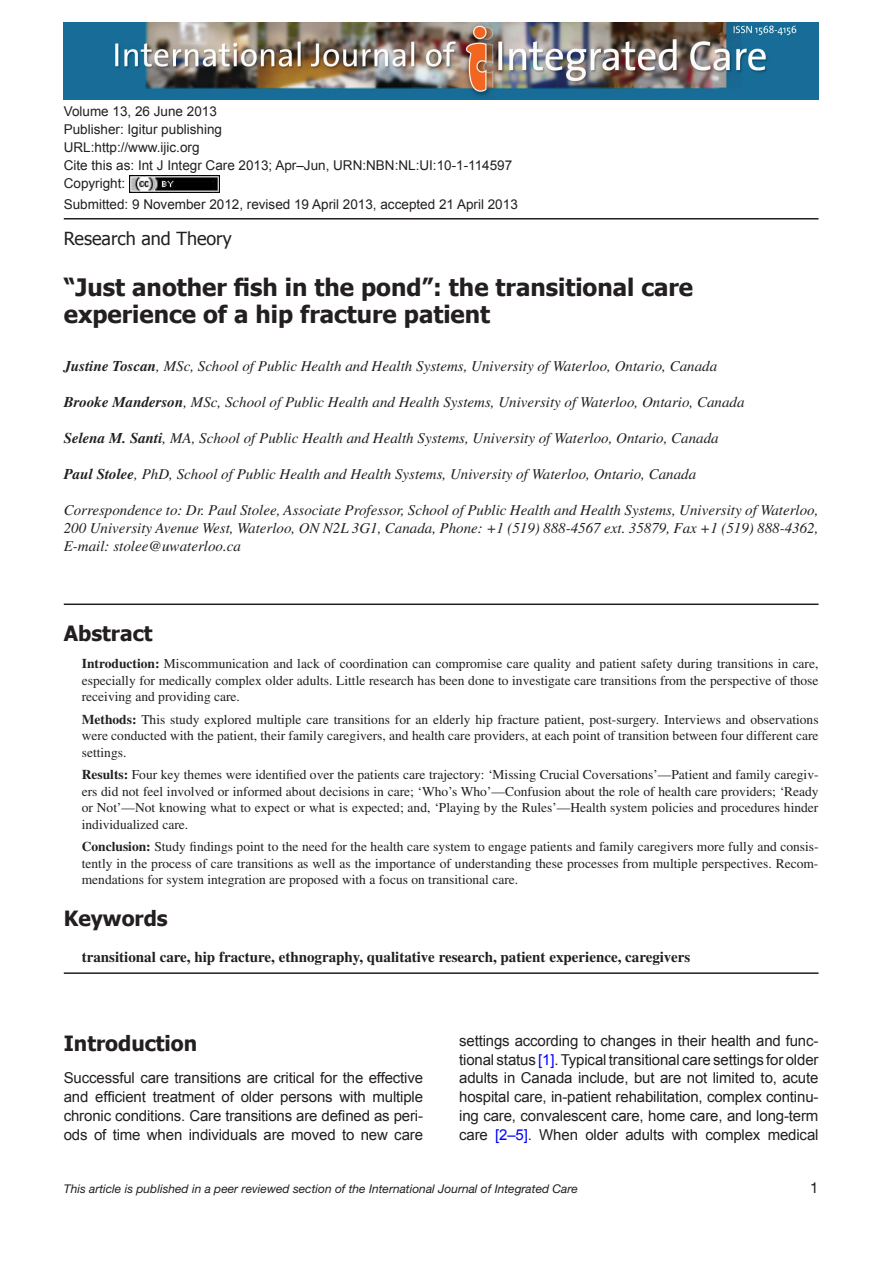
<style>
.page{position:relative;width:893px;height:1263px;background:#fff}
.page>*{position:absolute;margin:0;border:0;box-sizing:border-box;transform-origin:0 0}
.t1{font:700 24px/27px "Tahoma";color:#231f20}
.t2{font:700 21px "Tahoma";color:#231f20}
.t3{font:18px "Tahoma";color:#231f20}
.t4{font:italic 15px/18px "Times";color:#231f20;text-align:justify}
.t5{font:15px/18.9px "Arial";letter-spacing:-.01em;color:#231f20;text-align:justify}
.t6{font:700 15px "Times";color:#231f20}
.t7{font:15px "Helvetica Neue";color:#231f20}
.t8{font:13.5px/16.5px "Times";color:#231f20;text-align:justify}
.t9{font:13.5px/18px "Arial";color:#231f20}
.t10{font:italic 12px "Helvetica Neue";color:#231f20}
.s1{font-weight:700}
.s2{color:#00f}
</style>
<div class="page">
<hr style="left:64px;top:218px;width:755px;height:1px;background:#231f20">
<img style="left:129px;top:176px;width:90px;height:16px">
<img style="left:64px;top:23px;width:755px;height:77px">
<hr style="left:64px;top:603px;width:755px;height:2px;background:#231f20">
<hr style="left:64px;top:972px;width:755px;height:2px;background:#231f20">
<p class="t9" style="left:64px;top:102px;width:450px">Volume 13, 26 June 2013<br>Publisher: Igitur publishing<br>URL:http://www.ijic.org<br>Cite this as: Int J Integr Care 2013; Apr–Jun, URN:NBN:NL:UI:10-1-114597<br>Copyright:</p>
<p class="t9" style="left:64px;top:195px;width:456px">Submitted: 9 November 2012, revised 19 April 2013, accepted 21 April 2013</p>
<h3 class="t3" style="left:64px;top:226px;width:169px">Research and Theory</h3>
<h1 class="t1" style="left:64px;top:272px;width:631px">“Just another fish in the pond”: the transitional care experience of a hip fracture patient</h1>
<p class="t4" style="left:64px;top:357px;width:655px"><span class="s1">Justine Toscan</span>, MSc, School of Public Health and Health Systems, University of Waterloo, Ontario, Canada</p>
<p class="t4" style="left:64px;top:393px;width:682px"><span class="s1">Brooke Manderson</span>, MSc, School of Public Health and Health Systems, University of Waterloo, Ontario, Canada</p>
<p class="t4" style="left:64px;top:429px;width:656px"><span class="s1">Selena M. Santi</span>, MA, School of Public Health and Health Systems, University of Waterloo, Ontario, Canada</p>
<p class="t4" style="left:64px;top:465px;width:634px"><span class="s1">Paul Stolee</span>, PhD, School of Public Health and Health Systems, University of Waterloo, Ontario, Canada</p>
<p class="t4" style="left:64px;top:501px;width:756px">Correspondence to: Dr. Paul Stolee, Associate Professor, School of Public Health and Health Systems, University of Waterloo, 200 University Avenue West, Waterloo, ON N2L 3G1, Canada, Phone: +1 (519) 888-4567 ext. 35879, Fax +1 (519) 888-4362, E-mail: stolee@uwaterloo.ca</p>
<h2 class="t2" style="left:64px;top:619px;width:90px">Abstract</h2>
<p class="t8" style="left:82px;top:655px;width:738px"><span class="s1">Introduction:</span> Miscommunication and lack of coordination can compromise care quality and patient safety during transitions in care, especially for medically complex older adults. Little research has been done to investigate care transitions from the perspective of those receiving and providing care.</p>
<p class="t8" style="left:82px;top:711px;width:738px"><span class="s1">Methods:</span> This study explored multiple care transitions for an elderly hip fracture patient, post-surgery. Interviews and observations were conducted with the patient, their family caregivers, and health care providers, at each point of transition between four different care settings.</p>
<p class="t8" style="left:82px;top:766px;width:738px"><span class="s1">Results:</span> Four key themes were identified over the patients care trajectory: ‘Missing Crucial Coversations’—Patient and family caregiv&shy;ers did not feel involved or informed about decisions in care; ‘Who’s Who’—Confusion about the role of health care providers; ‘Ready or Not’—Not knowing what to expect or what is expected; and, ‘Playing by the Rules’—Health system policies and procedures hinder individualized care.</p>
<p class="t8" style="left:82px;top:838px;width:738px"><span class="s1">Conclusion:</span> Study findings point to the need for the health care system to engage patients and family caregivers more fully and consis&shy;tently in the process of care transitions as well as the importance of understanding these processes from multiple perspectives. Recom&shy;mendations for system integration are proposed with a focus on transitional care.</p>
<h2 class="t2" style="left:64px;top:904px;width:105px">Keywords</h2>
<p class="t6" style="left:82px;top:948px;width:610px">transitional care, hip fracture, ethnography, qualitative research, patient experience, caregivers</p>
<h2 class="t2" style="left:64px;top:1028px;width:135px">Introduction</h2>
<p class="t5" style="left:64px;top:1069px;width:361px">Successful care transitions are critical for the effective and efficient treatment of older persons with multiple chronic conditions. Care transitions are defined as peri&shy;ods of time when individuals are moved to new care</p>
<p class="t5" style="left:459px;top:1031px;width:361px">settings according to changes in their health and func&shy;tional status <span class="s2">[1]</span>. Typical transitional care settings for older adults in Canada include, but are not limited to, acute hospital care, in-patient rehabilitation, complex continu&shy;ing care, convalescent care, home care, and long-term care <span class="s2">[2–5]</span>. When older adults with complex medical</p>
<p class="t10" style="left:64px;top:1181px;width:516px">This article is published in a peer reviewed section of the International Journal of Integrated Care</p>
<p class="t7" style="left:810px;top:1178px;width:10px">1</p>
</div>
